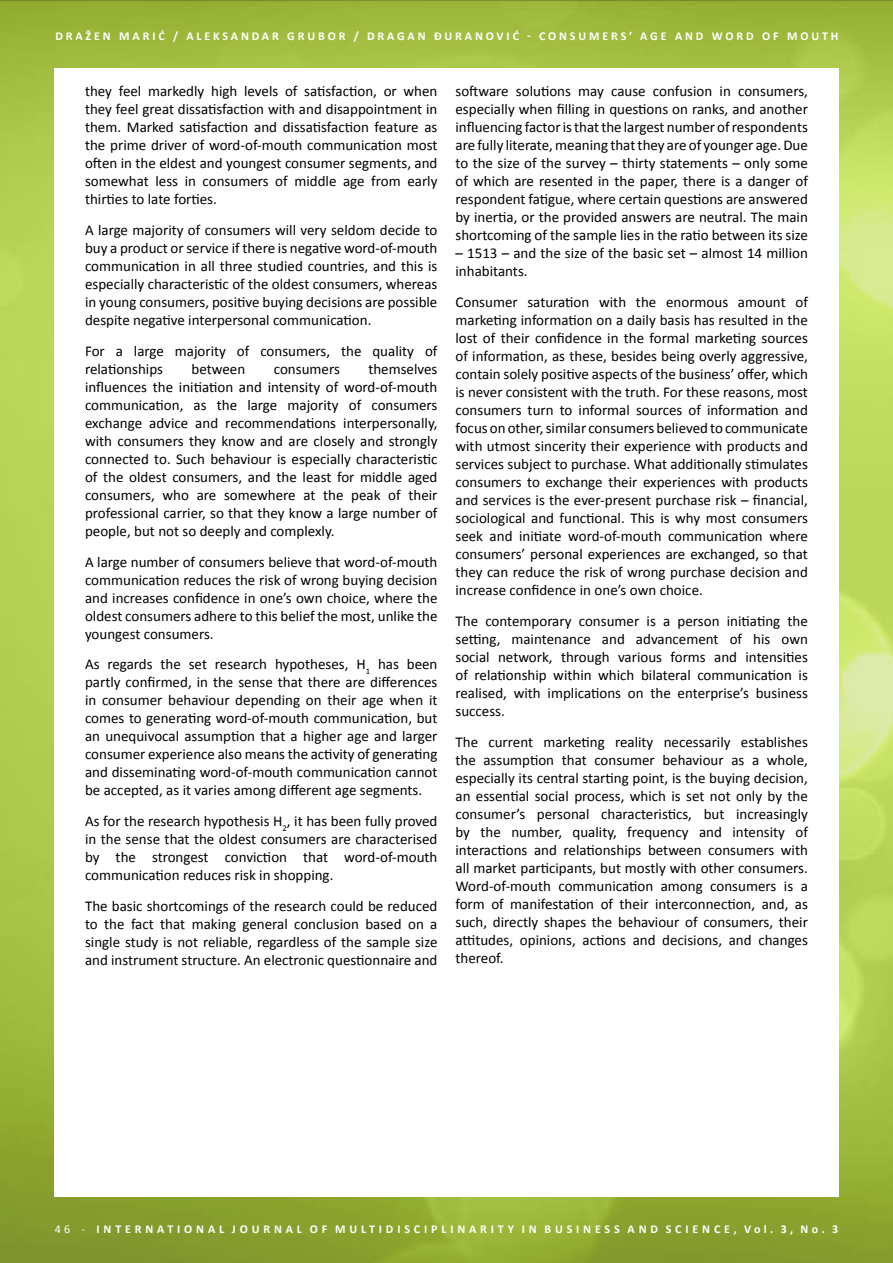
<style>
.page{position:relative;width:893px;height:1263px;background:#fff}
.page>*{position:absolute;margin:0;border:0;box-sizing:border-box;transform-origin:0 0}
.t1{font:15px/18px "Calibri";color:#000;text-align:justify}
.t2{font:700 12px "Calibri";letter-spacing:.24em;color:#fff}
.t3{font:700 12px "Calibri";letter-spacing:.32em;color:#fff}
.s1{font-weight:400}
</style>
<div class="page">
<img style="left:0;top:0;width:893px;height:1263px">
<div style="left:54px;top:68px;width:785px;height:1129px;background:#fff"></div>
<p class="t2" style="left:55px;top:28px;width:785px">DRAŽEN MARIĆ / ALEKSANDAR GRUBOR / DRAGAN ĐURANOVIĆ - CONSUMERS’ AGE AND WORD OF MOUTH</p>
<p class="t1" style="left:85px;top:82px;width:354px">they feel markedly high levels of satisfaction, or when they feel great dissatisfaction with and disappointment in them. Marked satisfaction and dissatisfaction feature as the prime driver of word-of-mouth communication most often in the eldest and youngest consumer segments, and somewhat less in consumers of middle age from early thirties to late forties.</p>
<p class="t1" style="left:85px;top:221px;width:354px">A large majority of consumers will very seldom decide to buy a product or service if there is negative word-of-mouth communication in all three studied countries, and this is especially characteristic of the oldest consumers, whereas in young consumers, positive buying decisions are possible despite negative interpersonal communication.</p>
<p class="t1" style="left:85px;top:342px;width:354px">For a large majority of consumers, the quality of relationships</p>
<p class="t1" style="left:85px;top:360px;width:354px;text-indent:283px">themselves influences the initiation and intensity of word-of-mouth communication, as the large majority of consumers exchange advice and recommendations interpersonally, with consumers they know and are closely and strongly connected to. Such behaviour is especially characteristic of the oldest consumers, and the least for middle aged consumers, who are somewhere at the peak of their professional carrier, so that they know a large number of people, but not so deeply and complexly.</p>
<p class="t1" style="left:85px;top:553px;width:354px">A large number of consumers believe that word-of-mouth communication reduces the risk of wrong buying decision and increases confidence in one’s own choice, where the oldest consumers adhere to this belief the most, unlike the youngest consumers.</p>
<p class="t1" style="left:85px;top:655px;width:354px">As regards the set research hypotheses, H<sub>1</sub> has been partly confirmed, in the sense that there are differences in consumer behaviour depending on their age when it comes to generating word-of-mouth communication, but an unequivocal assumption that a higher age and larger consumer experience also means the activity of generating and disseminating word-of-mouth communication cannot be accepted, as it varies among different age segments.</p>
<p class="t1" style="left:85px;top:812px;width:354px">As for the research hypothesis H<sub>2</sub>, it has been fully proved in the sense that the oldest consumers are characterised by the strongest conviction that word-of-mouth communication reduces risk in shopping.</p>
<p class="t1" style="left:85px;top:897px;width:354px">The basic shortcomings of the research could be reduced to the fact that making general conclusion based on a single study is not reliable, regardless of the sample size and instrument structure. An electronic questionnaire and</p>
<p class="t1" style="left:192px;top:360px;width:55px">between</p>
<p class="t1" style="left:274px;top:360px;width:68px">consumers</p>
<p class="t1" style="left:455px;top:82px;width:354px">software solutions may cause confusion in consumers, especially when filling in questions on ranks, and another influencing factor is that the largest number of respondents are fully literate, meaning that they are of younger age. Due to the size of the survey – thirty statements – only some of which are resented in the paper, there is a danger of respondent fatigue, where certain questions are answered by inertia, or the provided answers are neutral. The main shortcoming of the sample lies in the ratio between its size</p>
<p class="t1" style="left:455px;top:244px;width:354px">– 1513 – and the size of the basic set – almost 14 million inhabitants.</p>
<p class="t1" style="left:455px;top:293px;width:354px">Consumer saturation with the enormous amount of marketing information on a daily basis has resulted in the lost of their confidence in the formal marketing sources of information, as these, besides being overly aggressive, contain solely positive aspects of the business’ offer, which is never consistent with the truth. For these reasons, most consumers turn to informal sources of information and focus on other, similar consumers believed to communicate with utmost sincerity their experience with products and services subject to purchase. What additionally stimulates consumers to exchange their experiences with products and services is the ever-present purchase risk – financial, sociological and functional. This is why most consumers seek and initiate word-of-mouth communication where consumers’ personal experiences are exchanged, so that they can reduce the risk of wrong purchase decision and increase confidence in one’s own choice.</p>
<p class="t1" style="left:455px;top:612px;width:354px">The contemporary consumer is a person initiating the setting, maintenance and advancement of his own social network, through various forms and intensities of relationship within which bilateral communication is realised, with implications on the enterprise’s business success.</p>
<p class="t1" style="left:455px;top:733px;width:354px">The current marketing reality necessarily establishes the assumption that consumer behaviour as a whole, especially its central starting point, is the buying decision, an essential social process, which is set not only by the consumer’s personal characteristics, but increasingly by the number, quality, frequency and intensity of interactions and relationships between consumers with all market participants, but mostly with other consumers.<br>Word-of-mouth communication among consumers is a form of manifestation of their interconnection, and, as such, directly shapes the behaviour of consumers, their attitudes, opinions, actions and decisions, and changes thereof.</p>
<p class="t3" style="left:55px;top:1222px;width:333px"><span class="s1">46 -</span> IN TERN ATI ON AL JOU RN AL OF MU LTIDIS</p>
<p class="t3" style="left:414px;top:1222px;width:116px">CI PLIN ARI TY IN</p>
<p class="t2" style="left:544px;top:1222px;width:21px">B USIN</p>
<p class="t2" style="left:595px;top:1222px;width:18px">E SS</p>
<p class="t2" style="left:628px;top:1222px;width:22px">A ND</p>
<p class="t3" style="left:666px;top:1222px;width:174px">SCI EN CE, VOL. 3, NO. 3</p>
</div>
